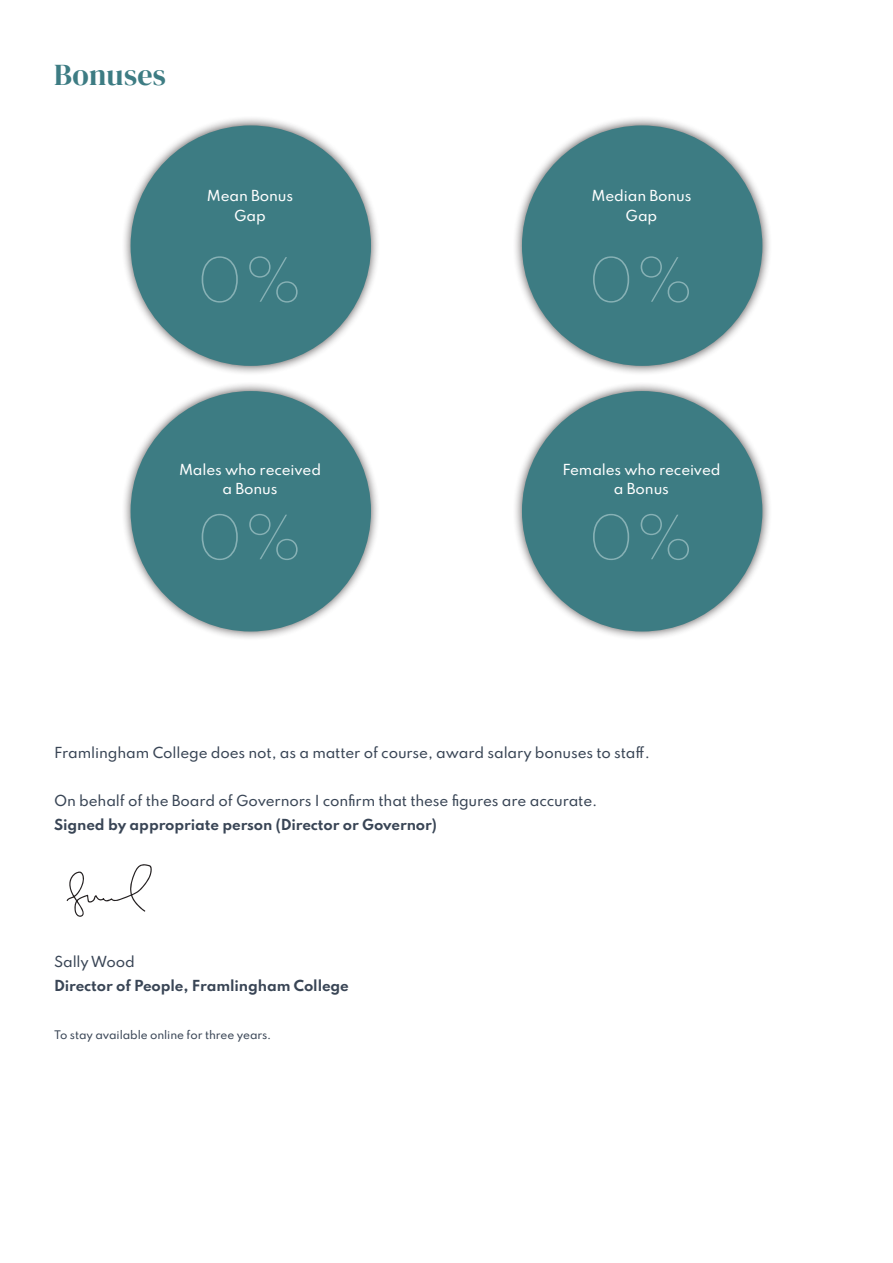
<style>
.page{position:relative;width:893px;height:1263px;background:#fff}
.page>*{position:absolute;margin:0;border:0;box-sizing:border-box;transform-origin:0 0}
.t1{font:100 54px "Spartan";color:#87b1b5}
.t2{font:30px "DM Serif Display";letter-spacing:.01em;color:#3d7c83}
.t3{font:500 13.5px "Spartan";letter-spacing:-.01em;color:#394555}
.t4{font:700 13.5px "Spartan";letter-spacing:-.01em;color:#394555}
.t5{font:500 13.5px/19.5px "Spartan";letter-spacing:-.01em;color:#fff;text-align:center}
.t6{font:500 10.5px "Spartan";letter-spacing:-.01em;color:#394555}
</style>
<div class="page">
<div style="left:121px;top:116px;width:259px;height:259px;background:#231f20;opacity:.75"></div>
<div style="left:131px;top:125px;width:240px;height:241px;background:#3d7c83;border-radius:50%"></div>
<div style="left:512px;top:116px;width:260px;height:259px;background:#231f20;opacity:.75"></div>
<div style="left:522px;top:125px;width:240px;height:241px;background:#3d7c83;border-radius:50%"></div>
<div style="left:121px;top:381px;width:259px;height:260px;background:#231f20;opacity:.75"></div>
<div style="left:131px;top:391px;width:240px;height:240px;background:#3d7c83;border-radius:50%"></div>
<div style="left:512px;top:381px;width:260px;height:260px;background:#231f20;opacity:.75"></div>
<div style="left:522px;top:391px;width:240px;height:240px;background:#3d7c83;border-radius:50%"></div>
<svg style="left:66px;top:864px;width:86px;height:53px"></svg>
<h2 class="t2" style="left:54px;top:58px;width:114px">Bonuses</h2>
<p class="t5" style="left:207px;top:186px;width:88px">Mean Bonus<br>Gap</p>
<h1 class="t1" style="left:196px;top:239px;width:109px">0%</h1>
<p class="t5" style="left:179px;top:459px;width:144px">Males who received a Bonus</p>
<h1 class="t1" style="left:196px;top:497px;width:109px">0%</h1>
<p class="t5" style="left:591px;top:186px;width:101px">Median Bonus<br>Gap</p>
<h1 class="t1" style="left:587px;top:239px;width:109px">0%</h1>
<p class="t5" style="left:562px;top:459px;width:160px">Females who received a Bonus</p>
<h1 class="t1" style="left:587px;top:497px;width:109px">0%</h1>
<p class="t3" style="left:54px;top:742px;width:597px">Framlingham College does not, as a matter of course, award salary bonuses to staff.</p>
<p class="t3" style="left:54px;top:790px;width:545px">On behalf of the Board of Governors I confirm that these figures are accurate.</p>
<p class="t4" style="left:54px;top:814px;width:384px">Signed by appropriate person (Director or Governor)</p>
<p class="t3" style="left:54px;top:951px;width:82px">Sally Wood</p>
<p class="t4" style="left:54px;top:975px;width:296px">Director of People, Framlingham College</p>
<p class="t6" style="left:54px;top:1027px;width:219px">To stay available online for three years.</p>
</div>
